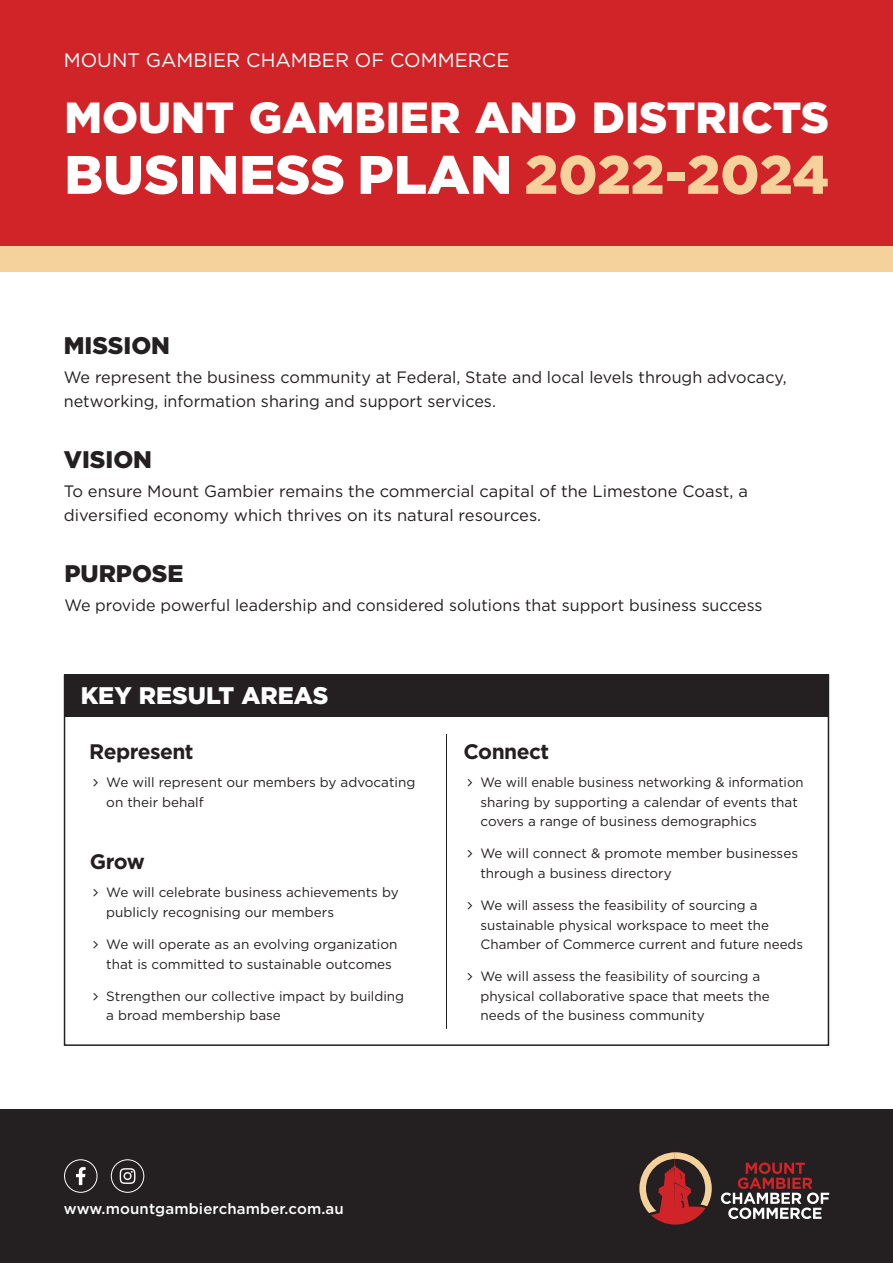
<style>
.page{position:relative;width:893px;height:1263px;background:#fff}
.page>*{position:absolute;margin:0;border:0;box-sizing:border-box;transform-origin:0 0}
.t1{font:900 54px "Gotham";color:#fff}
.t2{font:900 43.5px "Gotham";color:#fff}
.t3{font:900 24px "Gotham";color:#241f21}
.t4{font:900 24px "Gotham";color:#fff}
.t5{font:700 21px "Gotham";letter-spacing:-.025em;color:#241f21}
.t6{font:19.5px "Gotham";color:#fff}
.t7{font:16.5px/24px "Gotham";color:#241f21}
.t8{font:500 15px "Gotham";letter-spacing:.01em;color:#fff}
.t9{font:13.5px/19.5px "Gotham";color:#241f21}
.s1{color:#f5d29c}
</style>
<div class="page">
<div style="left:0;top:0;width:893px;height:247px;background:#d12429"></div>
<div style="left:0;top:1110px;width:893px;height:153px;background:#241f21"></div>
<svg style="left:721px;top:1162px;width:108px;height:57px"></svg>
<svg style="left:639px;top:1151px;width:73px;height:73px"></svg>
<div style="left:64px;top:1159px;width:33px;height:34px;border:1px solid #fff;border-radius:50%"></div>
<div style="left:111px;top:1159px;width:33px;height:34px;border:1px solid #fff;border-radius:50%"></div>
<svg style="left:76px;top:1167px;width:10px;height:18px"></svg>
<svg style="left:120px;top:1168px;width:15px;height:16px"></svg>
<hr style="left:446px;top:734px;width:1px;height:295px;background:#241f21">
<div style="left:64px;top:674px;width:765px;height:43px;background:#241f21"></div>
<div style="left:0;top:247px;width:893px;height:25px;background:#f5d29c"></div>
<div style="left:64px;top:674px;width:765px;height:372px;border:2px solid #241f21"></div>
<p class="t6" style="left:64px;top:47px;width:447px">MOUNT GAMBIER CHAMBER OF COMMERCE</p>
<p class="t2" style="left:64px;top:88px;width:766px">MOUNT GAMBIER AND DISTRICTS</p>
<p class="t1" style="left:64px;top:137px;width:766px">BUSINESS PLAN <span class="s1">2022-2024</span></p>
<p class="t3" style="left:64px;top:329px;width:108px">MISSION</p>
<p class="t7" style="left:64px;top:365px;width:724px">We represent the business community at Federal, State and local levels through advocacy, networking, information sharing and support services.</p>
<p class="t3" style="left:64px;top:443px;width:90px">VISION</p>
<p class="t7" style="left:64px;top:479px;width:686px">To ensure Mount Gambier remains the commercial capital of the Limestone Coast, a diversified economy which thrives on its natural resources.</p>
<p class="t3" style="left:64px;top:557px;width:121px">PURPOSE</p>
<p class="t7" style="left:64px;top:592px;width:700px">We provide powerful leadership and considered solutions that support business success</p>
<p class="t4" style="left:81px;top:679px;width:249px">KEY RESULT AREAS</p>
<p class="t5" style="left:89px;top:738px;width:106px">Represent</p>
<p class="t9" style="left:106px;top:772px;width:311px">We will represent our members by advocating on their behalf</p>
<p class="t5" style="left:90px;top:848px;width:56px">Grow</p>
<p class="t9" style="left:106px;top:882px;width:294px">We will celebrate business achievements by publicly recognising our members</p>
<p class="t9" style="left:106px;top:934px;width:293px">We will operate as an evolving organization that is committed to sustainable outcomes</p>
<p class="t9" style="left:106px;top:986px;width:299px">Strengthen our collective impact by building a broad membership base</p>
<p class="t5" style="left:463px;top:738px;width:87px">Connect</p>
<p class="t9" style="left:480px;top:772px;width:325px">We will enable business networking &amp; information sharing by supporting a calendar of events that covers a range of business demographics</p>
<p class="t9" style="left:480px;top:843px;width:319px">We will connect &amp; promote member businesses through a business directory</p>
<p class="t9" style="left:480px;top:895px;width:324px">We will assess the feasibility of sourcing a sustainable physical workspace to meet the<br>Chamber of Commerce current and future needs</p>
<p class="t9" style="left:480px;top:966px;width:291px">We will assess the feasibility of sourcing a physical collaborative space that meets the needs of the business community</p>
<p class="t8" style="left:64px;top:1199px;width:282px">www.mountgambierchamber.com.au</p>
</div>
